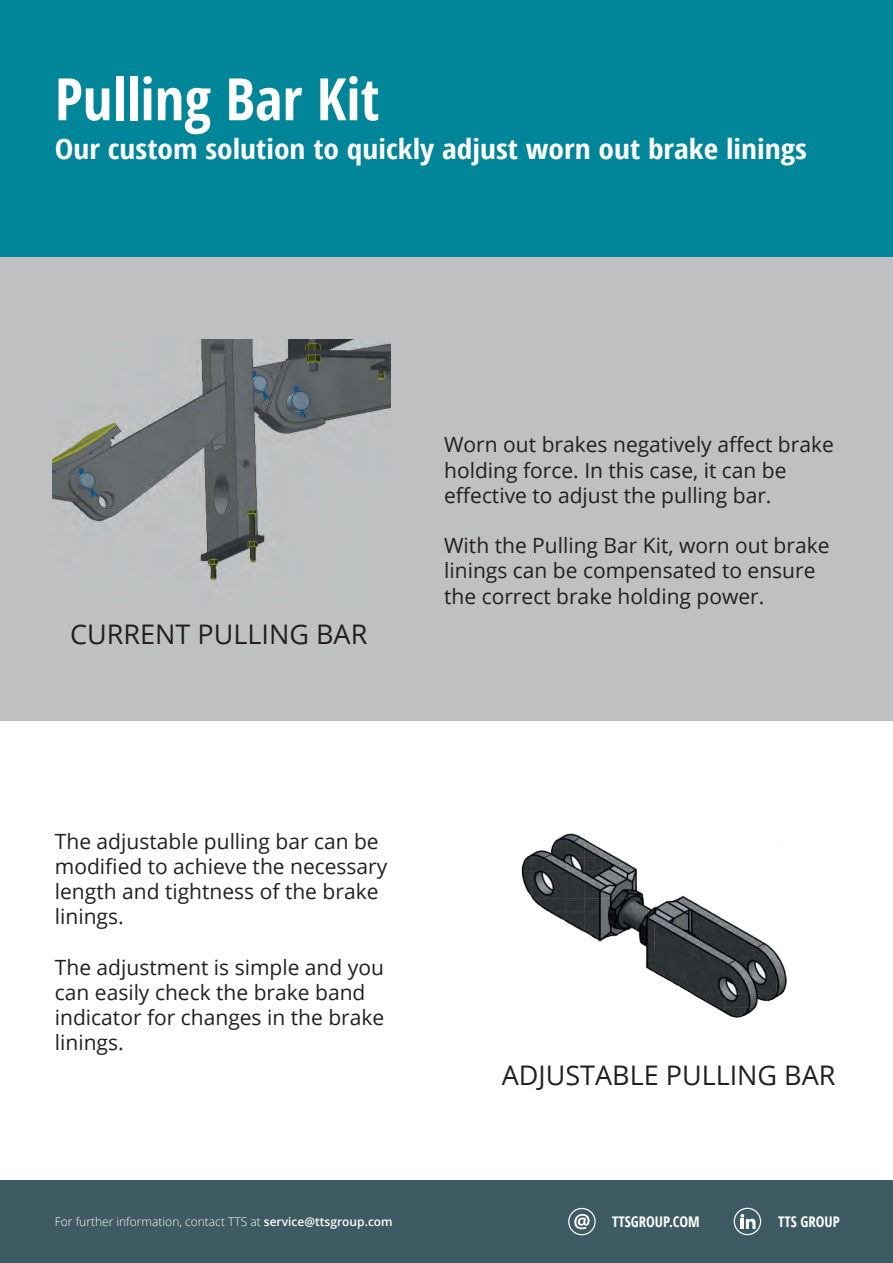
<style>
.page{position:relative;width:893px;height:1263px;background:#fff}
.page>*{position:absolute;margin:0;border:0;box-sizing:border-box;transform-origin:0 0}
.t1{font:700 58.5px "Open Sans Condensed";color:#fff}
.t2{font:700 27.75px "Open Sans Condensed";color:#fff;scale:1.14 1}
.t3{font:27px "Open Sans";color:#231f20}
.t4{font:21px/25.2px "Open Sans";color:#231f20}
.t5{font:700 14.7px "Open Sans Condensed";color:#fff}
.t6{font:300 12px "Open Sans";color:#fff}
.s1{font-weight:600}
</style>
<div class="page">
<div style="left:0;top:0;width:893px;height:720px;background:#bec0c1"></div>
<div style="left:0;top:1180px;width:893px;height:83px;background:#3e5a62"></div>
<div style="left:568px;top:1208px;width:28px;height:27px;border:1px solid #fff;border-radius:50%"></div>
<svg style="left:574px;top:1214px;width:16px;height:15px"></svg>
<div style="left:734px;top:1208px;width:27px;height:27px;border:1px solid #fff;border-radius:50%"></div>
<svg style="left:740px;top:1214px;width:15px;height:15px"></svg>
<img style="left:52px;top:339px;width:338px;height:242px">
<img style="left:521px;top:833px;width:266px;height:185px">
<div style="left:0;top:0;width:893px;height:256px;background:#008599"></div>
<h1 class="t1" style="left:55px;top:58px;width:326px">Pulling Bar Kit</h1>
<h2 class="t2" style="left:55px;top:130px;width:661px">Our custom solution to quickly adjust worn out brake linings</h2>
<p class="t3" style="left:70px;top:616px;width:299px">CURRENT PULLING BAR</p>
<p class="t4" style="left:444px;top:432px;width:391px">Worn out brakes negatively affect brake holding force. In this case, it can be effective to adjust the pulling bar.</p>
<p class="t4" style="left:444px;top:532px;width:387px">With the Pulling Bar Kit, worn out brake linings can be compensated to ensure the correct brake holding power.</p>
<p class="t4" style="left:55px;top:828px;width:334px">The adjustable pulling bar can be modified to achieve the necessary length and tightness of the brake linings.</p>
<p class="t4" style="left:55px;top:954px;width:331px">The adjustment is simple and you can easily check the brake band indicator for changes in the brake linings.</p>
<p class="t3" style="left:502px;top:1057px;width:335px">ADJUSTABLE PULLING BAR</p>
<p class="t6" style="left:55px;top:1213px;width:339px">For further information, contact TTS at <span class="s1">service@ttsgroup.com</span></p>
<p class="t5" style="left:612px;top:1211px;width:89px">TTSGROUP.COM</p>
<p class="t5" style="left:778px;top:1211px;width:63px">TTS GROUP</p>
</div>
